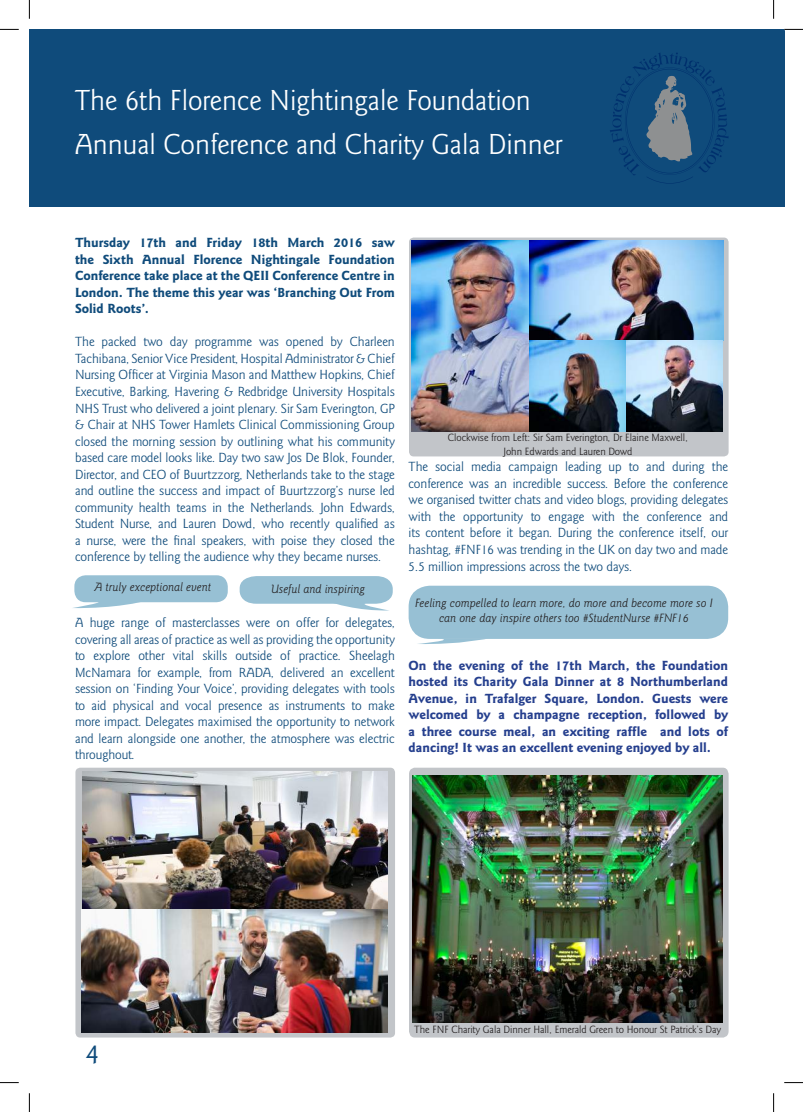
<style>
.page{position:relative;width:803px;height:1112px;background:#fff}
.page>*{position:absolute;margin:0;border:0;box-sizing:border-box;transform-origin:0 0}
.t1{font:30px/43.5px "Goudy Sans Std";color:#fff}
.t2{font:500 25px "Goudy Sans Std";color:#0f4b7b}
.t3{font:13.75px/16.5px "Goudy Sans Std";color:#0f4b7b;text-align:justify}
.t4{font:700 13.75px/16.5px "Goudy Sans Std";color:#253f8e;text-align:justify}
.t5{font:700 13.75px/16.5px "Goudy Sans Std";color:#0f4b7b;text-align:justify}
.t6{font:italic 12.5px/15px "Goudy Sans Std";color:#231f20;text-align:center}
.t7{font:10.88px/13.1px "Goudy Sans Std";color:#231f20;text-align:center}
</style>
<div class="page">
<div style="left:29px;top:29px;width:744px;height:178px;background:#0f4b7b"></div>
<div style="left:773px;top:29px;width:11px;height:178px;background:#0f4b7b"></div>
<svg style="left:610px;top:53px;width:118px;height:131px"></svg>
<div style="left:409px;top:585px;width:319px;height:53px;background:#97c0d4;border-radius:21px"></div>
<svg style="left:418px;top:638px;width:70px;height:6px"></svg>
<div style="left:409px;top:237px;width:319px;height:219px;background:#c2c5c9;border-radius:5px"></div>
<svg style="left:409px;top:767px;width:319px;height:270px;background:#b9bcc0"></svg>
<img style="left:412px;top:240px;width:312px;height:191px">
<div style="left:75px;top:767px;width:320px;height:270px;background:#c2c5c9;border-radius:5px"></div>
<img style="left:82px;top:771px;width:305px;height:261px">
<div style="left:74px;top:575px;width:154px;height:27px;background:#97c0d4;border-radius:11px"></div>
<svg style="left:73px;top:601px;width:70px;height:7px"></svg>
<svg style="left:240px;top:576px;width:153px;height:35px"></svg>
<img style="left:413px;top:775px;width:310px;height:247px">
<svg style="left:0;top:29px;width:19px;height:1px"></svg>
<svg style="left:784px;top:29px;width:19px;height:1px"></svg>
<svg style="left:0;top:1082px;width:19px;height:1px"></svg>
<svg style="left:784px;top:1082px;width:19px;height:1px"></svg>
<svg style="left:29px;top:0;width:1px;height:19px"></svg>
<svg style="left:29px;top:1093px;width:1px;height:18px"></svg>
<svg style="left:773px;top:0;width:1px;height:19px"></svg>
<svg style="left:773px;top:1093px;width:1px;height:18px"></svg>
<h1 class="t1" style="left:75px;top:79px;width:489px">The 6th Florence Nightingale Foundation<br>Annual Conference and Charity Gala Dinner</h1>
<p class="t5" style="left:75px;top:235px;width:321px">Thursday 17th and Friday 18th March 2016 saw the Sixth Annual Florence Nightingale Foundation Conference take place at the QEII Conference Centre in London. The theme this year was ‘Branching Out From Solid Roots’.</p>
<p class="t3" style="left:75px;top:334px;width:321px">The packed two day programme was opened by Charleen Tachibana, Senior Vice President, Hospital Administrator &amp; Chief Nursing Officer at Virginia Mason and Matthew Hopkins, Chief Executive, Barking, Havering &amp; Redbridge University Hospitals NHS Trust who delivered a joint plenary. Sir Sam Everington, GP &amp; Chair at NHS Tower Hamlets Clinical Commissioning Group closed the morning session by outlining what his community based care model looks like. Day two saw Jos De Blok, Founder, Director, and CEO of Buurtzzorg, Netherlands take to the stage and outline the success and impact of Buurtzzorg’s nurse led community health teams in the Netherlands. John Edwards, Student Nurse, and Lauren Dowd, who recently qualified as a nurse, were the final speakers, with poise they closed the conference by telling the audience why they became nurses.</p>
<p class="t6" style="left:94px;top:580px;width:118px">A truly exceptional event</p>
<p class="t6" style="left:271px;top:581px;width:95px">Useful and inspiring</p>
<p class="t3" style="left:75px;top:614px;width:321px">A huge range of masterclasses were on offer for delegates, covering all areas of practice as well as providing the opportunity to explore other vital skills outside of practice. Sheelagh McNamara for example, from RADA, delivered an excellent session on ‘Finding Your Voice’, providing delegates with tools to aid physical and vocal presence as instruments to make more impact. Delegates maximised the opportunity to network and learn alongside one another, the atmosphere was electric throughout.</p>
<p class="t7" style="left:448px;top:431px;width:242px">Clockwise from Left: Sir Sam Everington, Dr Elaine Maxwell,<br>John Edwards and Lauren Dowd</p>
<p class="t3" style="left:409px;top:459px;width:321px">The social media campaign leading up to and during the conference was an incredible success. Before the conference we organised twitter chats and video blogs, providing delegates with the opportunity to engage with the conference and its content before it began. During the conference itself, our hashtag, #FNF16 was trending in the UK on day two and made 5.5 million impressions across the two days.</p>
<p class="t6" style="left:415px;top:596px;width:299px">Feeling compelled to learn more, do more and become more so I can one day inspire others too #StudentNurse #FNF16</p>
<p class="t4" style="left:409px;top:656px;width:321px">On the evening of the 17th March, the Foundation hosted its Charity Gala Dinner at 8 Northumberland Avenue, in Trafalger Square, London. Guests were welcomed by a champagne reception, followed by a three course meal, an exciting raffle and lots of dancing! It was an excellent evening enjoyed by all.</p>
<h2 class="t2" style="left:87px;top:1038px;width:14px">4</h2>
<p class="t7" style="left:414px;top:1023px;width:308px">The FNF Charity Gala Dinner Hall, Emerald Green to Honour St Patrick’s Day</p>
</div>
